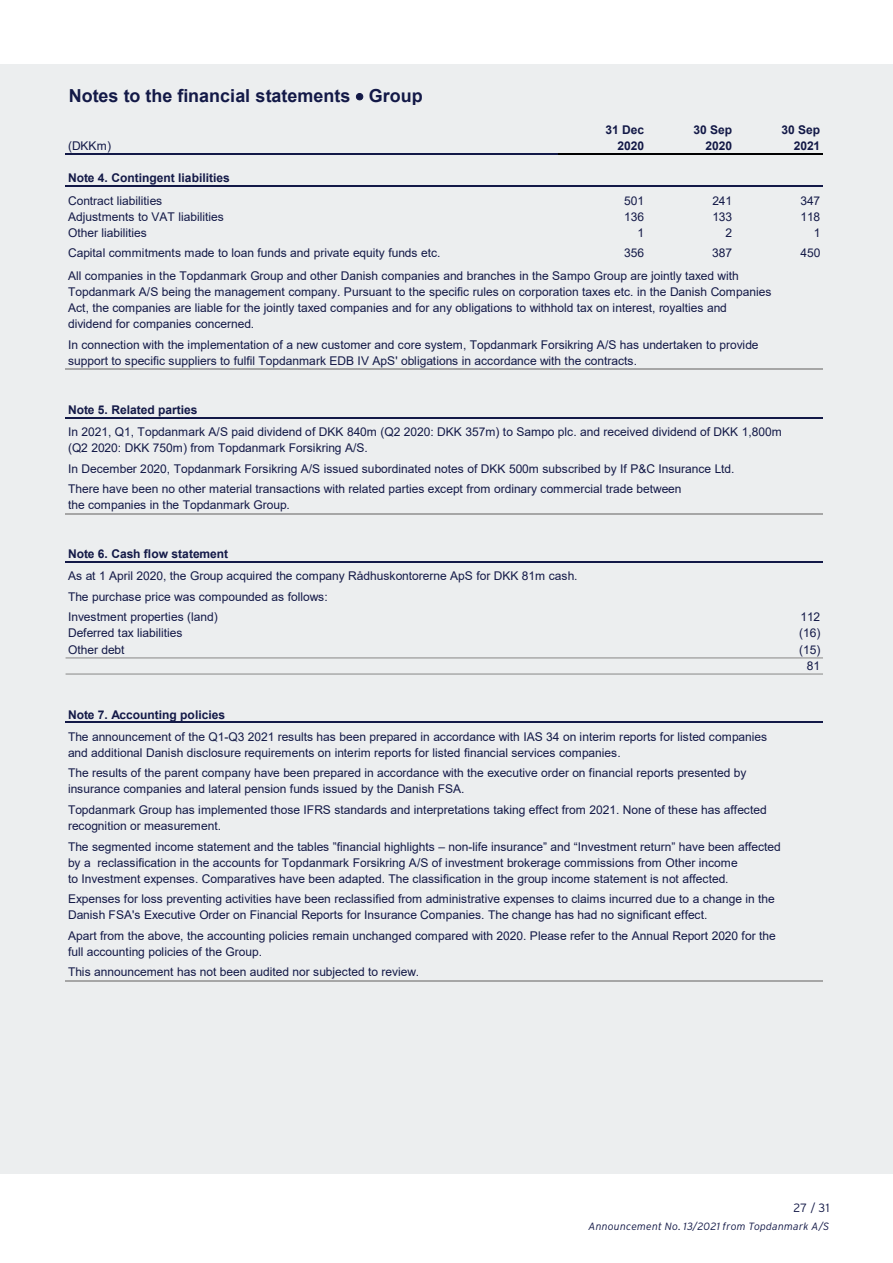
<style>
.page{position:relative;width:893px;height:1263px;background:#fff}
.page>*{position:absolute;margin:0;border:0;box-sizing:border-box;transform-origin:0 0}
.t1{font:700 18px "Arial";color:#131947}
.t2{font:12px/16.2px "Arial";color:#131947}
.t3{font:700 12px "Arial";color:#131947}
.t4{font:300 12px "Interstate";color:#131947}
.t5{font:italic 300 10.5px "Interstate";letter-spacing:.015em;color:#131947}
</style>
<div class="page">
<div style="left:0;top:64px;width:893px;height:1110px;background:#eceeef"></div>
<svg style="left:356px;top:93px;width:7px;height:7px"></svg>
<hr style="left:66px;top:153px;width:493px;height:2px;background:#131947">
<hr style="left:559px;top:153px;width:264px;height:2px;background:#000">
<hr style="left:66px;top:186px;width:757px;height:1px;background:#131947">
<hr style="left:66px;top:369px;width:757px;height:1px;background:#a6a6a6">
<hr style="left:66px;top:417px;width:757px;height:2px;background:#131947">
<hr style="left:66px;top:513px;width:757px;height:1px;background:#a6a6a6">
<hr style="left:66px;top:561px;width:757px;height:2px;background:#131947">
<hr style="left:66px;top:657px;width:757px;height:2px;background:#a6a6a6">
<hr style="left:66px;top:673px;width:757px;height:2px;background:#a6a6a6">
<hr style="left:66px;top:722px;width:757px;height:1px;background:#131947">
<hr style="left:66px;top:980px;width:757px;height:1px;background:#a6a6a6">
<h1 class="t1" style="left:69px;top:83px;width:355px">Notes to the financial statements Group</h1>
<p class="t3" style="left:606px;top:121px;width:40px">31 Dec</p>
<p class="t3" style="left:693px;top:121px;width:40px">30 Sep</p>
<p class="t3" style="left:782px;top:121px;width:40px">30 Sep</p>
<p class="t2" style="left:68px;top:137px;width:44px">(DKKm)</p>
<p class="t3" style="left:618px;top:137px;width:28px">2020</p>
<p class="t3" style="left:706px;top:137px;width:28px">2020</p>
<p class="t3" style="left:794px;top:137px;width:28px">2021</p>
<p class="t3" style="left:68px;top:170px;width:163px">Note 4. Contingent liabilities</p>
<p class="t2" style="left:68px;top:192px;width:96px">Contract liabilities</p>
<p class="t2" style="left:624px;top:192px;width:21px">501</p>
<p class="t2" style="left:712px;top:192px;width:21px">241</p>
<p class="t2" style="left:800px;top:192px;width:21px">347</p>
<p class="t2" style="left:68px;top:208px;width:157px">Adjustments to VAT liabilities</p>
<p class="t2" style="left:624px;top:208px;width:21px">136</p>
<p class="t2" style="left:712px;top:208px;width:21px">133</p>
<p class="t2" style="left:800px;top:208px;width:21px">118</p>
<p class="t2" style="left:68px;top:225px;width:80px">Other liabilities</p>
<p class="t2" style="left:637px;top:225px;width:8px">1</p>
<p class="t2" style="left:725px;top:225px;width:8px">2</p>
<p class="t2" style="left:814px;top:225px;width:8px">1</p>
<p class="t2" style="left:68px;top:245px;width:374px">Capital commitments made to loan funds and private equity funds etc.</p>
<p class="t2" style="left:624px;top:245px;width:21px">356</p>
<p class="t2" style="left:712px;top:245px;width:21px">387</p>
<p class="t2" style="left:800px;top:245px;width:21px">450</p>
<p class="t2" style="left:68px;top:268px;width:705px">All companies in the Topdanmark Group and other Danish companies and branches in the Sampo Group are jointly taxed with Topdanmark A/S being the management company. Pursuant to the specific rules on corporation taxes etc. in the Danish Companies Act, the companies are liable for the jointly taxed companies and for any obligations to withhold tax on interest, royalties and dividend for companies concerned.</p>
<p class="t2" style="left:68px;top:337px;width:692px">In connection with the implementation of a new customer and core system, Topdanmark Forsikring A/S has undertaken to provide support to specific suppliers to fulfil Topdanmark EDB IV ApS' obligations in accordance with the contracts.</p>
<p class="t3" style="left:68px;top:401px;width:131px">Note 5. Related parties</p>
<p class="t2" style="left:68px;top:424px;width:715px">In 2021, Q1, Topdanmark A/S paid dividend of DKK 840m (Q2 2020: DKK 357m) to Sampo plc. and received dividend of DKK 1,800m (Q2 2020: DKK 750m) from Topdanmark Forsikring A/S.</p>
<p class="t2" style="left:68px;top:458px;width:668px;line-height:20.4px">In December 2020, Topdanmark Forsikring A/S issued subordinated notes of DKK 500m subscribed by If P&amp;C Insurance Ltd.<br>There have been no other material transactions with related parties except from ordinary commercial trade between</p>
<p class="t2" style="left:68px;top:497px;width:223px">the companies in the Topdanmark Group.</p>
<p class="t3" style="left:68px;top:545px;width:162px">Note 6. Cash flow statement</p>
<p class="t2" style="left:68px;top:566px;width:511px;line-height:20.4px">As at 1 April 2020, the Group acquired the company Rådhuskontorerne ApS for DKK 81m cash.<br>The purchase price was compounded as follows:<br>Investment properties (land)</p>
<p class="t2" style="left:800px;top:609px;width:21px">112</p>
<p class="t2" style="left:68px;top:625px;width:116px">Deferred tax liabilities</p>
<p class="t2" style="left:799px;top:625px;width:23px">(16)</p>
<p class="t2" style="left:68px;top:641px;width:58px">Other debt</p>
<p class="t2" style="left:799px;top:641px;width:23px;text-align:right">(15)<br>81</p>
<p class="t3" style="left:68px;top:706px;width:159px">Note 7. Accounting policies</p>
<p class="t2" style="left:68px;top:728px;width:701px">The announcement of the Q1-Q3 2021 results has been prepared in accordance with IAS 34 on interim reports for listed companies and additional Danish disclosure requirements on interim reports for listed financial services companies.</p>
<p class="t2" style="left:68px;top:765px;width:680px">The results of the parent company have been prepared in accordance with the executive order on financial reports presented by insurance companies and lateral pension funds issued by the Danish FSA.</p>
<p class="t2" style="left:68px;top:801px;width:700px">Topdanmark Group has implemented those IFRS standards and interpretations taking effect from 2021. None of these has affected recognition or measurement.</p>
<p class="t2" style="left:68px;top:838px;width:714px">The segmented income statement and the tables ”financial highlights – non-life insurance” and “Investment return” have been affected by a reclassification in the accounts for Topdanmark Forsikring A/S of investment brokerage commissions from Other income<br>to Investment expenses. Comparatives have been adapted. The classification in the group income statement is not affected.</p>
<p class="t2" style="left:68px;top:891px;width:708px">Expenses for loss preventing activities have been reclassified from administrative expenses to claims incurred due to a change in the<br>Danish FSA's Executive Order on Financial Reports for Insurance Companies. The change has had no significant effect.</p>
<p class="t2" style="left:68px;top:927px;width:709px">Apart from the above, the accounting policies remain unchanged compared with 2020. Please refer to the Annual Report 2020 for the full accounting policies of the Group.</p>
<p class="t2" style="left:68px;top:964px;width:353px">This announcement has not been audited nor subjected to review.</p>
<p class="t4" style="left:793px;top:1199px;width:37px">27 / 31</p>
<p class="t5" style="left:588px;top:1218px;width:242px">Announcement No. 13/2021 from Topdanmark A/S</p>
</div>
